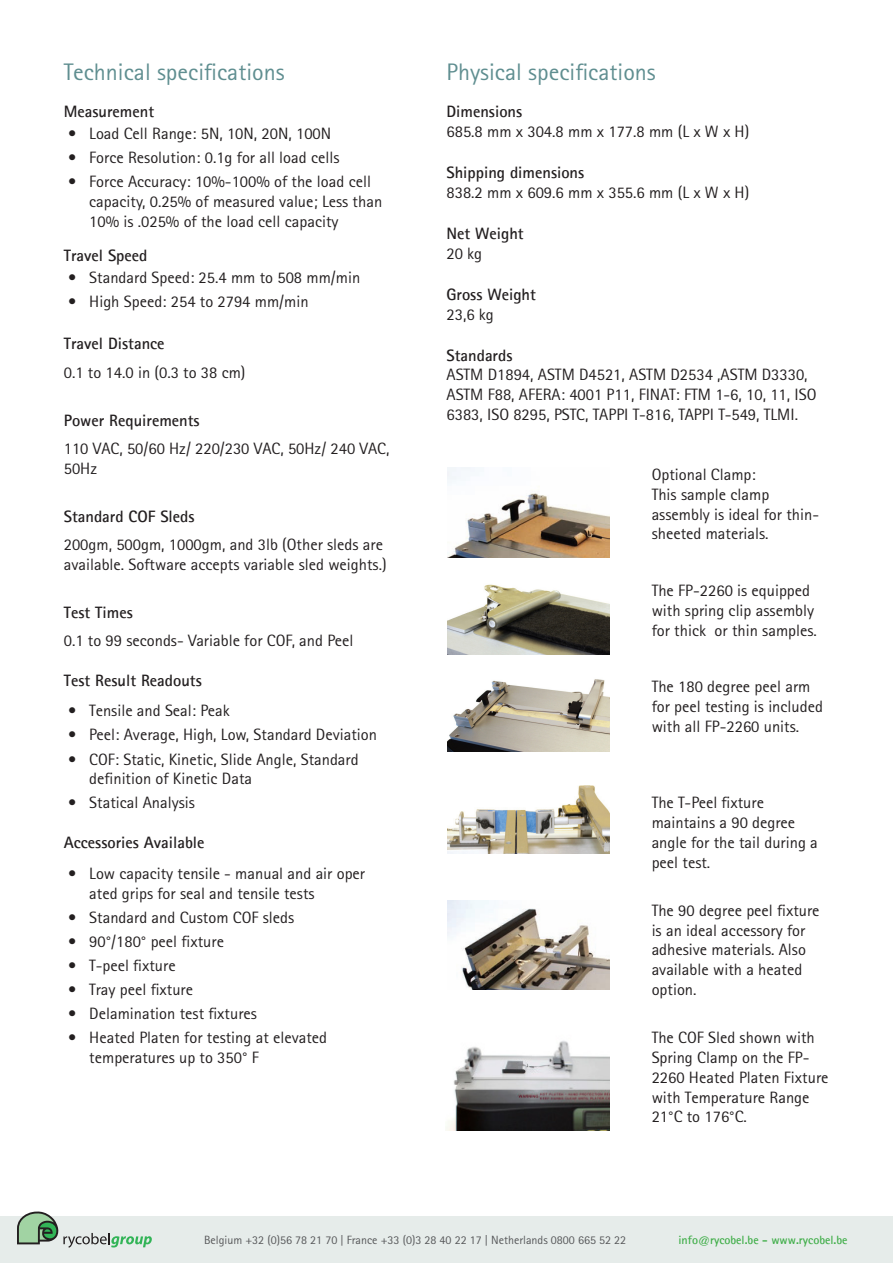
<style>
.page{position:relative;width:893px;height:1263px;background:#fff}
.page>*{position:absolute;margin:0;border:0;box-sizing:border-box;transform-origin:0 0}
.t1{font:24px "Rotis Sans Serif";color:#5f8e90}
.t2{font:16.5px/19.8px "Rotis Sans Serif";color:#231f20}
.t3{font:700 16.5px "Rotis Sans Serif";color:#231f20}
.t4{font:12px "Rotis Sans Serif";color:#57585a}
.t5{font:700 12px "Rotis Sans Serif";color:#40ae49}
</style>
<div class="page">
<div style="left:0;top:1216px;width:893px;height:47px;background:#e6ecea"></div>
<svg style="left:17px;top:1211px;width:135px;height:37px"></svg>
<img style="left:448px;top:584px;width:161px;height:71px">
<img style="left:448px;top:679px;width:161px;height:72px">
<img style="left:448px;top:785px;width:161px;height:68px">
<img style="left:448px;top:900px;width:161px;height:90px">
<img style="left:448px;top:468px;width:161px;height:89px">
<img style="left:446px;top:1040px;width:163px;height:91px">
<h2 class="t1" style="left:64px;top:58px;width:222px">Technical specifications</h2>
<h4 class="t3" style="left:64px;top:101px;width:92px">Measurement</h4>
<p class="t2" style="left:68px;top:123px;width:265px">• Load Cell Range: 5N, 10N, 20N, 100N</p>
<p class="t2" style="left:68px;top:148px;width:273px">• Force Resolution: 0.1g for all load cells</p>
<p class="t2" style="left:89px;top:172px;width:294px;text-indent:-21px">• Force Accuracy: 10%-100% of the load cell capacity, 0.25% of measured value; Less than<br>10% is .025% of the load cell capacity</p>
<h4 class="t3" style="left:64px;top:245px;width:85px">Travel Speed</h4>
<p class="t2" style="left:68px;top:268px;width:294px">• Standard Speed: 25.4 mm to 508 mm/min</p>
<p class="t2" style="left:68px;top:292px;width:242px">• High Speed: 254 to 2794 mm/min</p>
<p class="t3" style="left:64px;top:333px;width:102px">Travel Distance</p>
<p class="t2" style="left:64px;top:362px;width:183px">0.1 to 14.0 in (0.3 to 38 cm)</p>
<p class="t3" style="left:64px;top:410px;width:137px">Power Requirements</p>
<p class="t2" style="left:64px;top:438px;width:327px">110 VAC, 50/60 Hz/ 220/230 VAC, 50Hz/ 240 VAC,<br>50Hz</p>
<p class="t3" style="left:64px;top:506px;width:132px">Standard COF Sleds</p>
<p class="t2" style="left:64px;top:534px;width:324px">200gm, 500gm, 1000gm, and 3lb (Other sleds are available. Software accepts variable sled weights.)</p>
<p class="t3" style="left:64px;top:602px;width:71px">Test Times</p>
<p class="t2" style="left:64px;top:631px;width:291px">0.1 to 99 seconds- Variable for COF, and Peel</p>
<p class="t3" style="left:64px;top:670px;width:140px">Test Result Readouts</p>
<p class="t2" style="left:68px;top:701px;width:163px">• Tensile and Seal: Peak</p>
<p class="t2" style="left:68px;top:725px;width:310px">• Peel: Average, High, Low, Standard Deviation</p>
<p class="t2" style="left:89px;top:749px;width:271px;text-indent:-21px">• COF: Static, Kinetic, Slide Angle, Standard definition of Kinetic Data</p>
<p class="t2" style="left:68px;top:793px;width:128px">• Statical Analysis</p>
<p class="t3" style="left:64px;top:832px;width:142px">Accessories Available</p>
<p class="t2" style="left:89px;top:863px;width:277px;text-indent:-21px">• Low capacity tensile - manual and air oper ated grips for seal and tensile tests</p>
<p class="t2" style="left:68px;top:907px;width:228px">• Standard and Custom COF sleds</p>
<p class="t2" style="left:68px;top:931px;width:157px">• 90°/180° peel fixture</p>
<p class="t2" style="left:68px;top:955px;width:109px">• T-peel fixture</p>
<p class="t2" style="left:68px;top:979px;width:127px">• Tray peel fixture</p>
<p class="t2" style="left:68px;top:1003px;width:190px">• Delamination test fixtures</p>
<p class="t2" style="left:89px;top:1027px;width:239px;text-indent:-21px">• Heated Platen for testing at elevated temperatures up to 350° F</p>
<h2 class="t1" style="left:446px;top:58px;width:211px">Physical specifications</h2>
<h4 class="t3" style="left:446px;top:101px;width:77px">Dimensions</h4>
<p class="t2" style="left:446px;top:121px;width:304px">685.8 mm x 304.8 mm x 177.8 mm (L x W x H)</p>
<h4 class="t3" style="left:446px;top:162px;width:139px">Shipping dimensions</h4>
<p class="t2" style="left:446px;top:182px;width:304px">838.2 mm x 609.6 mm x 355.6 mm (L x W x H)</p>
<h4 class="t3" style="left:446px;top:223px;width:79px">Net Weight</h4>
<p class="t2" style="left:446px;top:243px;width:37px">20 kg</p>
<h4 class="t3" style="left:446px;top:284px;width:91px">Gross Weight</h4>
<p class="t2" style="left:446px;top:304px;width:49px">23,6 kg</p>
<h4 class="t3" style="left:446px;top:345px;width:67px">Standards</h4>
<p class="t2" style="left:446px;top:365px;width:371px">ASTM D1894, ASTM D4521, ASTM D2534 ,ASTM D3330,<br>ASTM F88, AFERA: 4001 P11, FINAT: FTM 1-6, 10, 11, ISO<br>6383, ISO 8295, PSTC, TAPPI T-816, TAPPI T-549, TLMI.</p>
<p class="t2" style="left:652px;top:464px;width:169px">Optional Clamp:<br>This sample clamp assembly is ideal for thin&shy;sheeted materials.</p>
<p class="t2" style="left:652px;top:580px;width:167px">The FP-2260 is equipped with spring clip assembly for thick or thin samples.</p>
<p class="t2" style="left:652px;top:677px;width:173px">The 180 degree peel arm for peel testing is included with all FP-2260 units.</p>
<p class="t2" style="left:652px;top:793px;width:168px">The T-Peel fixture maintains a 90 degree angle for the tail during a peel test.</p>
<p class="t2" style="left:652px;top:900px;width:169px">The 90 degree peel fixture is an ideal accessory for adhesive materials. Also available with a heated option.</p>
<p class="t2" style="left:652px;top:1027px;width:178px">The COF Sled shown with<br>Spring Clamp on the FP-<br>2260 Heated Platen Fixture with Temperature Range<br>21°C to 176°C.</p>
<p class="t4" style="left:204px;top:1232px;width:424px">Belgium +32 (0)56 78 21 70 | France +33 (0)3 28 40 22 17 | Netherlands 0800 665 52 22</p>
<p class="t5" style="left:678px;top:1232px;width:171px">info@rycobel.be - www.rycobel.be</p>
</div>
